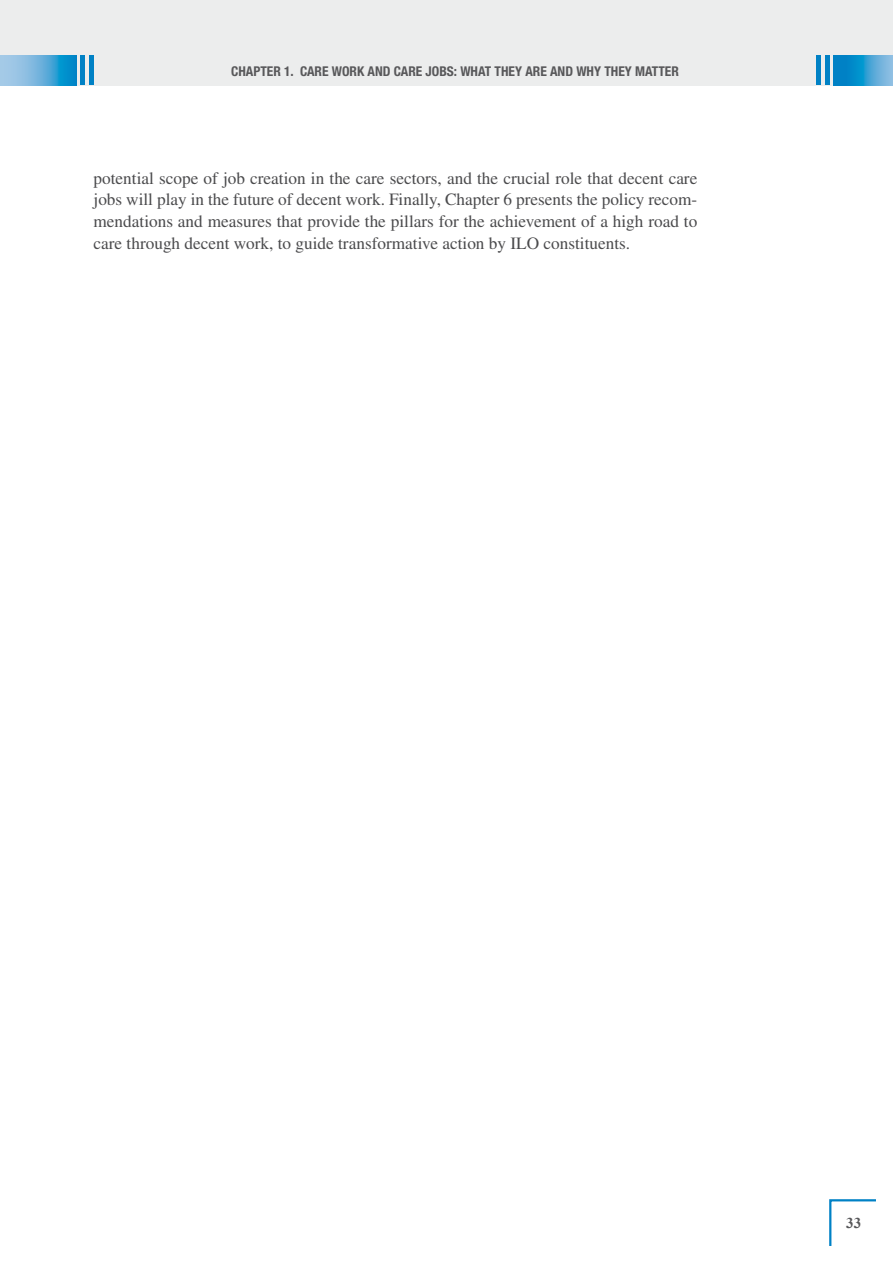
<style>
.page{position:relative;width:893px;height:1263px;background:#fff}
.page>*{position:absolute;margin:0;border:0;box-sizing:border-box;transform-origin:0 0}
.t1{font:17.25px/21.8px "Times";color:#4b4b4d;text-align:justify}
.t2{font:700 15px "Times New Roman";color:#58585a}
.t3{font:700 condensed 13.5px "Helvetica Neue LT Std";color:#58585a}
</style>
<div class="page">
<div style="left:0;top:0;width:893px;height:85px;background:#eceded"></div>
<svg style="left:829px;top:1199px;width:47px;height:47px"></svg>
<svg style="left:0;top:55px;width:77px;height:30px;background:#5eaeda"></svg>
<svg style="left:833px;top:55px;width:60px;height:30px;background:#309ad1"></svg>
<hr style="left:81px;top:55px;width:4px;height:30px;background:#0081c5">
<hr style="left:825px;top:55px;width:4px;height:30px;background:#0081c5">
<div style="left:89px;top:55px;width:5px;height:30px;background:#0081c5"></div>
<div style="left:816px;top:55px;width:5px;height:30px;background:#0081c5"></div>
<p class="t3" style="left:231px;top:63px;width:449px">CHAPTER 1. CARE WORK AND CARE JOBS: WHAT THEY ARE AND WHY THEY MATTER</p>
<p class="t1" style="left:94px;top:167px;width:605px">potential scope of job creation in the care sectors, and the crucial role that decent care jobs will play in the future of decent work. Finally, Chapter 6 presents the policy recom&shy;mendations and measures that provide the pillars for the achievement of a high road to care through decent work, to guide transformative action by ILO constituents.</p>
<p class="t2" style="left:846px;top:1212px;width:16px">33</p>
</div>
